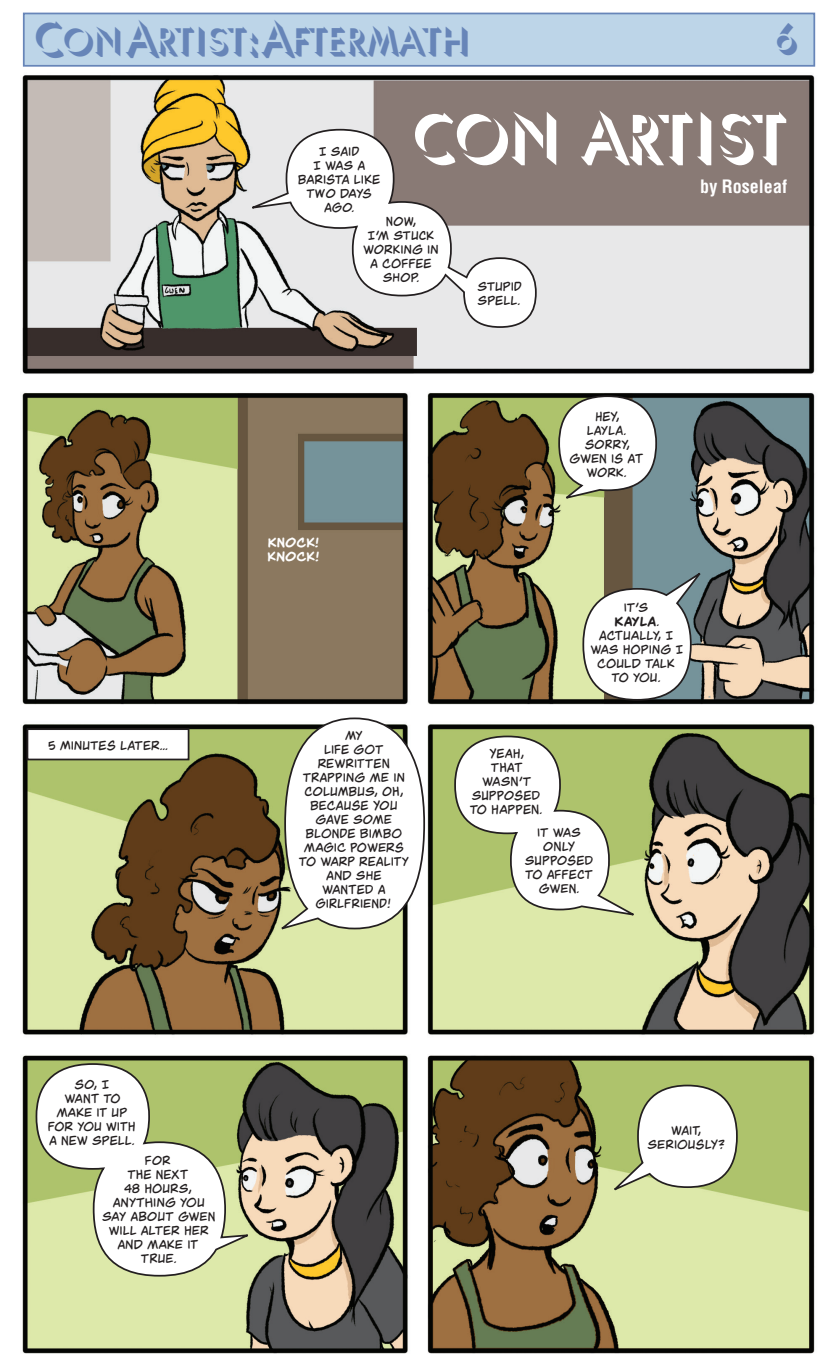
<style>
.page{position:relative;width:836px;height:1365px;background:#fff}
.page>*{position:absolute;margin:0;border:0;box-sizing:border-box;transform-origin:0 0}
.t1{font:70.88px "Chronik";color:#fff}
.t2{font:49px "Chronik";color:#6785b8}
.t3{font:42px "Chronik";color:#6785b8}
.t4{font:700 condensed 18.03px "Helvetica LT Std";color:#fff}
.t5{font:14.88px/14px "Collect Em All BB";color:#231f20;text-align:center}
.t6{font:700 14.88px/14px "Collect Em All BB";color:#fff}
.s1{font-weight:700}
</style>
<div class="page">
<img style="left:22px;top:52px;width:794px;height:1302px">
<svg style="left:239px;top:128px;width:298px;height:201px"></svg>
<svg style="left:557px;top:394px;width:100px;height:107px"></svg>
<svg style="left:581px;top:567px;width:126px;height:135px"></svg>
<svg style="left:274px;top:717px;width:152px;height:216px"></svg>
<div style="left:27px;top:729px;width:161px;height:31px;background:#fff"></div>
<div style="left:27px;top:728px;width:162px;height:32px;border:2px solid #231f20"></div>
<svg style="left:453px;top:735px;width:190px;height:183px"></svg>
<svg style="left:35px;top:1062px;width:222px;height:215px"></svg>
<svg style="left:606px;top:1084px;width:132px;height:111px"></svg>
<div style="left:23px;top:13px;width:792px;height:54px;background:#bdd5e8;border:2px solid #6785b8"></div>
<h2 class="t2" style="left:34px;top:9px;width:438px">ConArtist:Aftermath</h2>
<h3 class="t3" style="left:775px;top:13px;width:23px">6</h3>
<h1 class="t1" style="left:412px;top:94px;width:376px">CON ARTIST</h1>
<p class="t4" style="left:700px;top:175px;width:88px">by Roseleaf</p>
<p class="t5" style="left:298px;top:144px;width:84px">I SAID<br>I WAS A<br>BARISTA LIKE<br>TWO DAYS<br>AGO.</p>
<p class="t5" style="left:363px;top:214px;width:77px">NOW,<br>I’M STUCK<br>WORKING IN<br>A COFFEE<br>SHOP.</p>
<p class="t5" style="left:477px;top:279px;width:46px;text-align:left">STUPID<br>SPELL.</p>
<p class="t5" style="left:48px;top:738px;width:121px">5 MINUTES LATER...</p>
<p class="t6" style="left:267px;top:535px;width:53px">KNOCK!<br>KNOCK!</p>
<p class="t5" style="left:299px;top:728px;width:111px">MY<br>LIFE GOT<br>REWRITTEN<br>TRAPPING ME IN<br>COLUMBUS, OH,<br>BECAUSE YOU<br>GAVE SOME<br>BLONDE BIMBO<br>MAGIC POWERS<br>TO WARP REALITY<br>AND SHE<br>WANTED A<br>GIRLFRIEND!</p>
<p class="t5" style="left:569px;top:409px;width:75px">HEY,<br>LAYLA.<br>SORRY,<br>GWEN IS AT<br>WORK.</p>
<p class="t5" style="left:469px;top:746px;width:74px">YEAH,<br>THAT<br>WASN’T<br>SUPPOSED<br>TO HAPPEN.</p>
<p class="t5" style="left:590px;top:600px;width:94px">IT’S<br><span class="s1">KAYLA</span>.<br>ACTUALLY, I<br>WAS HOPING I<br>COULD TALK<br>TO YOU.</p>
<p class="t5" style="left:524px;top:826px;width:70px">IT WAS<br>ONLY<br>SUPPOSED<br>TO AFFECT<br>GWEN.</p>
<p class="t5" style="left:48px;top:1077px;width:89px">SO, I<br>WANT TO<br>MAKE IT UP<br>FOR YOU WITH<br>A NEW SPELL.</p>
<p class="t5" style="left:102px;top:1154px;width:115px">FOR<br>THE NEXT<br>48 HOURS,<br>ANYTHING YOU<br>SAY ABOUT GWEN<br>WILL ALTER HER<br>AND MAKE IT<br>TRUE.</p>
<p class="t5" style="left:647px;top:1123px;width:79px">WAIT,<br>SERIOUSLY?</p>
</div>
